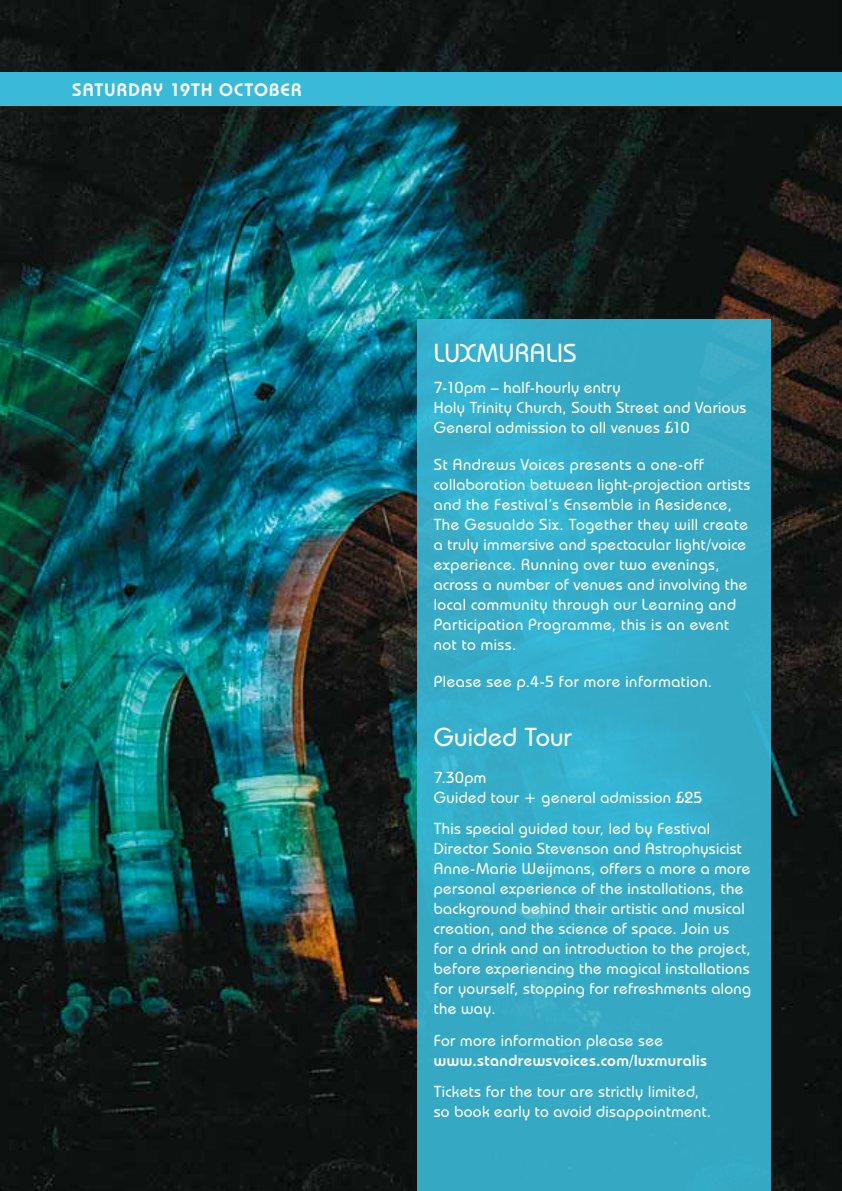
<style>
.page{position:relative;width:842px;height:1191px;background:#fff}
.page>*{position:absolute;margin:0;border:0;box-sizing:border-box;transform-origin:0 0}
.t1{font:500 26px "Bauhaus IT Cby BT";letter-spacing:.01em;color:#fff}
.t2{font:600 18px "Bauhaus IT Cby BT";letter-spacing:.06em;color:#fff}
.t3{font:500 16px/20px "Bauhaus IT Cby BT";letter-spacing:.025em;color:#fff}
.t4{font:600 16px "Bauhaus IT Cby BT";letter-spacing:.025em;color:#fff}
</style>
<div class="page">
<img style="left:0;top:0;width:842px;height:1191px">
<div style="left:0;top:72px;width:842px;height:33px;background:#3abad9"></div>
<div style="left:417px;top:320px;width:354px;height:871px;background:linear-gradient(to right,#35aecb,#36a9c5)"></div>
<p class="t2" style="left:72px;top:79px;width:231px">SATURDAY 19TH OCTOBER</p>
<h1 class="t1" style="left:434px;top:337px;width:145px">LUXMURALIS</h1>
<p class="t3" style="left:434px;top:377px;width:314px">7-10pm – half-hourly entry<br>Holy Trinity Church, South Street and Various<br>General admission to all venues £10</p>
<p class="t3" style="left:434px;top:454px;width:318px">St Andrews Voices presents a one-off collaboration between light-projection artists and the Festival’s Ensemble in Residence, The Gesualdo Six. Together they will create a truly immersive and spectacular light/voice experience. Running over two evenings, across a number of venues and involving the local community through our Learning and Participation Programme, this is an event not to miss.</p>
<p class="t3" style="left:434px;top:671px;width:280px">Please see p.4-5 for more information.</p>
<h1 class="t1" style="left:434px;top:720px;width:140px">Guided Tour</h1>
<p class="t3" style="left:434px;top:767px;width:270px">7.30pm<br>Guided tour + general admission £25</p>
<p class="t3" style="left:434px;top:818px;width:319px">This special guided tour, led by Festival Director Sonia Stevenson and Astrophysicist Anne-Marie Weijmans, offers a more a more personal experience of the installations, the background behind their artistic and musical creation, and the science of space. Join us for a drink and an introduction to the project, before experiencing the magical installations for yourself, stopping for refreshments along the way.</p>
<p class="t3" style="left:434px;top:1029px;width:231px">For more information please see</p>
<p class="t4" style="left:434px;top:1050px;width:275px">www.standrewsvoices.com/luxmuralis</p>
<p class="t3" style="left:434px;top:1081px;width:279px">Tickets for the tour are strictly limited, so book early to avoid disappointment.</p>
</div>
